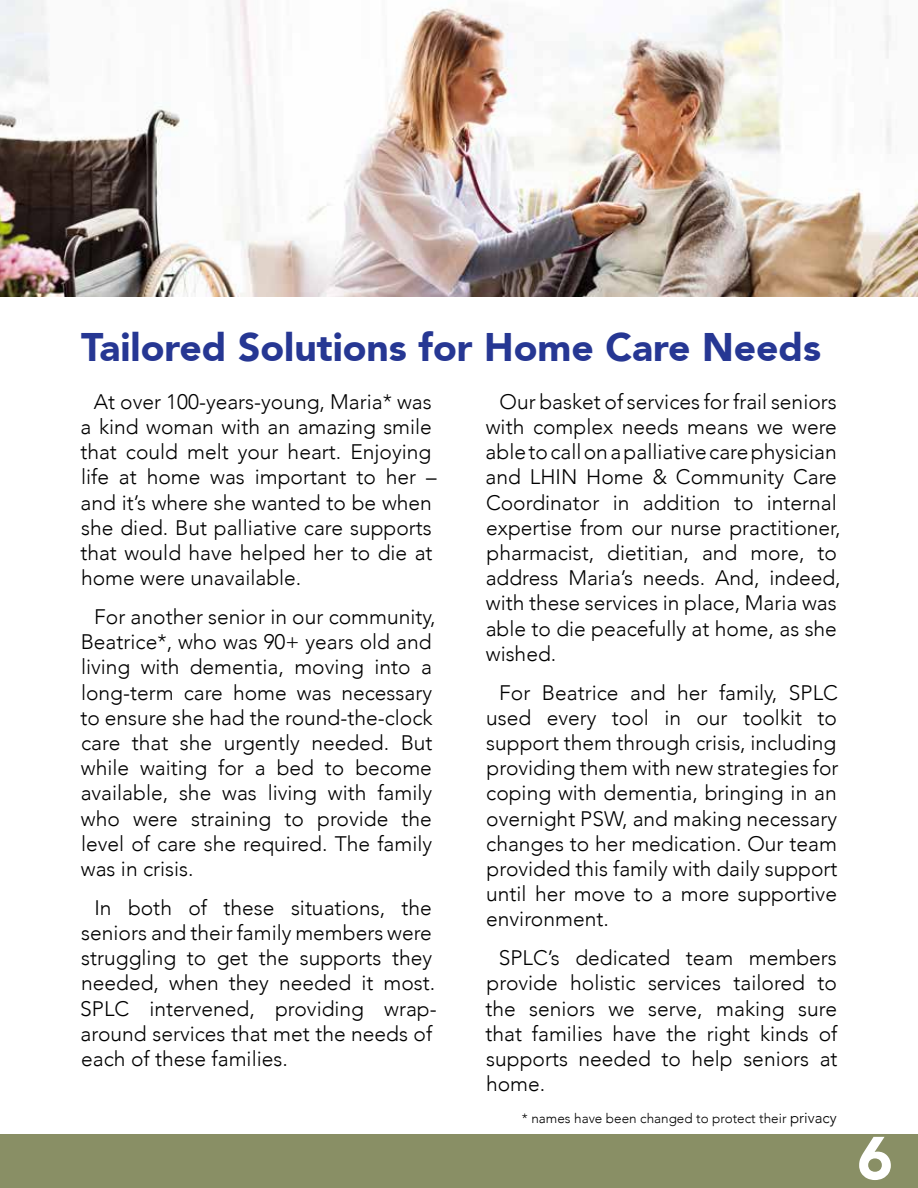
<style>
.page{position:relative;width:918px;height:1188px;background:#fff}
.page>*{position:absolute;margin:0;border:0;box-sizing:border-box;transform-origin:0 0}
.t1{font:900 60px "Avenir";color:#fff}
.t2{font:900 39px "Avenir";color:#263793}
.t3{font:300 21px/25.2px "Avenir";color:#000}
.t4{font:300 13.5px "Avenir";color:#000}
.s1{font-size:15px}
</style>
<div class="page">
<img style="left:0;top:0;width:918px;height:297px">
<div style="left:0;top:1135px;width:918px;height:53px;background:#898f65"></div>
<h2 class="t2" style="left:81px;top:330px;width:742px">Tailored Solutions for Home Care Needs</h2>
<p class="t3" style="left:80px;top:389px;width:358px;text-indent:13px">At over 100-years-young, Maria* was a kind woman with an amazing smile that could melt your heart. Enjoying life at home was important to her – and it’s where she wanted to be when she died. But palliative care supports that would have helped her to die at home were unavailable.</p>
<p class="t3" style="left:80px;top:604px;width:357px;text-indent:14px">For another senior in our community, Beatrice*, who was 90+ years old and living with dementia, moving into a long-term care home was necessary to ensure she had the round-the-clock care that she urgently needed. But while waiting for a bed to become available, she was living with family who were straining to provide the level of care she required. The family was in crisis.</p>
<p class="t3" style="left:80px;top:895px;width:358px;text-indent:14px">In both of these situations, the seniors and their family members were struggling to get the supports they needed, when they needed it most.<br>SPLC intervened, providing wrap&shy;around services that met the needs of each of these families.</p>
<p class="t3" style="left:486px;top:389px;width:357px;text-indent:14px">Our basket of services for frail seniors with complex needs means we were able to call on a palliative care physician and LHIN Home &amp; Community Care Coordinator in addition to internal expertise from our nurse practitioner, pharmacist, dietitian, and more, to address Maria’s needs. And, indeed, with these services in place, Maria was able to die peacefully at home, as she wished.</p>
<p class="t3" style="left:486px;top:680px;width:354px;text-align:justify;text-indent:13px">For Beatrice and her family, SPLC used every tool in our toolkit to support them through crisis, including providing them with new strategies for coping with dementia, bringing in an overnight PSW, and making necessary changes to her medication. Our team provided this family with daily support until her move to a more supportive environment.</p>
<p class="t3" style="left:485px;top:945px;width:354px;text-align:justify;text-indent:13px">SPLC’s dedicated team members provide holistic services tailored to the seniors we serve, making sure that families have the right kinds of supports needed to help seniors at home.</p>
<p class="t4" style="left:522px;top:1110px;width:316px">* names have been changed to protect their <span class="s1">privacy</span></p>
<h1 class="t1" style="left:857px;top:1132px;width:37px">6</h1>
</div>
